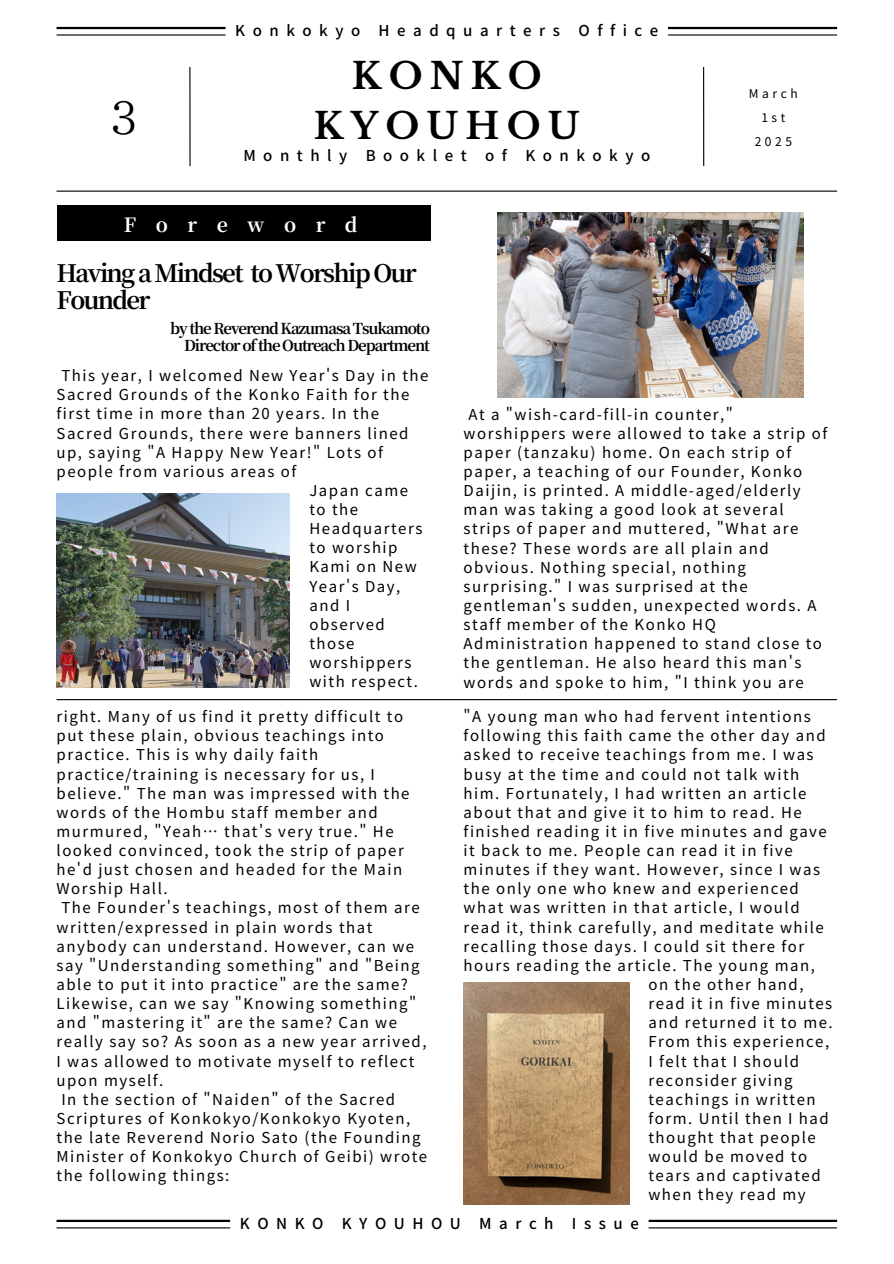
<style>
.page{position:relative;width:894px;height:1264px;background:#fff}
.page>*{position:absolute;margin:0;border:0;box-sizing:border-box;transform-origin:0 0}
.t1{font:48.15px "Honoka Mincho";color:#000}
.t2{font:700 36px/49.5px "Libre Baskerville";letter-spacing:.2em;color:#000;text-align:center}
.t3{font:700 24px/27px "Source Han Serif JP";letter-spacing:-.07em;color:#000}
.t4{font:700 19.5px "Source Han Serif JP";letter-spacing:1em;color:#fff}
.t5{font:15px/19.2px "Noto Sans JP";letter-spacing:.1em;color:#000}
.t6{font:500 15px "Noto Sans JP";letter-spacing:.5em;color:#000}
.t7{font:700 15px/16.8px "Source Han Serif JP";letter-spacing:-.07em;color:#000;text-align:right}
.t8{font:12px "Noto Sans JP";letter-spacing:.3em;color:#000}
</style>
<div class="page">
<hr style="left:189px;top:67px;width:1px;height:99px;background:#000">
<hr style="left:702px;top:67px;width:2px;height:99px;background:#000">
<hr style="left:57px;top:27px;width:779px;height:2px;background:#000">
<hr style="left:57px;top:34px;width:779px;height:2px;background:#000">
<hr style="left:57px;top:190px;width:779px;height:2px;background:#000">
<hr style="left:57px;top:699px;width:779px;height:1px;background:#000">
<hr style="left:57px;top:1219px;width:779px;height:2px;background:#000">
<hr style="left:57px;top:1227px;width:779px;height:1px;background:#000">
<img style="left:57px;top:493px;width:232px;height:194px">
<svg style="left:225px;top:26px;width:443px;height:10px"></svg>
<svg style="left:230px;top:1219px;width:418px;height:10px"></svg>
<div style="left:56px;top:205px;width:374px;height:36px;background:#000"></div>
<img style="left:498px;top:212px;width:304px;height:186px">
<img style="left:463px;top:982px;width:166px;height:222px">
<p class="t1" style="left:107px;top:94px;width:33px">３</p>
<h4 class="t6" style="left:235px;top:18px;width:424px">Konkokyo Headquarters Office</h4>
<h4 class="t2" style="left:314px;top:52px;width:267px">KONKO<br>KYOUHOU</h4>
<p class="t6" style="left:243px;top:143px;width:408px">Monthly Booklet of Konkokyo</p>
<p class="t4" style="left:124px;top:209px;width:235px">Foreword</p>
<p class="t3" style="left:57px;top:258px;width:362px">Having a Mindset to Worship Our<br>Founder</p>
<h5 class="t7" style="left:170px;top:319px;width:261px">by the Reverend Kazumasa Tsukamoto<br>Director of the Outreach Department</h5>
<p class="t8" style="left:748px;top:84px;width:50px">March</p>
<h1 class="t8" style="left:761px;top:108px;width:26px">1st</h1>
<p class="t8" style="left:754px;top:132px;width:39px">2025</p>
<h2 class="t5" style="left:61px;top:365px;width:368px">This year, I welcomed New Year's Day in the</h2>
<h2 class="t5" style="left:57px;top:384px;width:354px">Sacred Grounds of the Konko Faith for the</h2>
<h2 class="t5" style="left:57px;top:403px;width:324px">first time in more than 20 years. In the</h2>
<h2 class="t5" style="left:57px;top:422px;width:353px">Sacred Grounds, there were banners lined</h2>
<h2 class="t5" style="left:57px;top:442px;width:328px">up, saying "A Happy New Year!" Lots of</h2>
<h2 class="t5" style="left:57px;top:461px;width:241px">people from various areas of</h2>
<h2 class="t5" style="left:309px;top:480px;width:100px">Japan came</h2>
<h2 class="t5" style="left:309px;top:499px;width:50px">to the</h2>
<h2 class="t5" style="left:309px;top:518px;width:114px">Headquarters</h2>
<h2 class="t5" style="left:309px;top:537px;width:90px">to worship</h2>
<h2 class="t5" style="left:309px;top:556px;width:109px">Kami on New</h2>
<h2 class="t5" style="left:309px;top:575px;width:92px">Year's Day,</h2>
<h4 class="t5" style="left:309px;top:595px;width:110px">and I observed those worshippers with respect.</h4>
<p class="t5" style="left:57px;top:706px;width:348px">right. Many of us find it pretty difficult to</p>
<p class="t5" style="left:57px;top:725px;width:329px">put these plain, obvious teachings into</p>
<p class="t5" style="left:57px;top:744px;width:263px">practice. This is why daily faith</p>
<p class="t5" style="left:57px;top:763px;width:320px">practice/training is necessary for us, I</p>
<p class="t5" style="left:57px;top:782px;width:354px">believe." The man was impressed with the</p>
<p class="t5" style="left:57px;top:801px;width:322px">words of the Hombu staff member and</p>
<p class="t5" style="left:57px;top:821px;width:338px">murmured, "Yeah… that's very true." He</p>
<p class="t5" style="left:57px;top:840px;width:349px">looked convinced, took the strip of paper</p>
<p class="t5" style="left:57px;top:859px;width:347px">he'd just chosen and headed for the Main</p>
<p class="t5" style="left:57px;top:878px;width:113px">Worship Hall.</p>
<p class="t5" style="left:61px;top:897px;width:359px">The Founder's teachings, most of them are</p>
<p class="t5" style="left:57px;top:916px;width:317px">written/expressed in plain words that</p>
<p class="t5" style="left:57px;top:935px;width:359px">anybody can understand. However, can we</p>
<p class="t5" style="left:57px;top:954px;width:364px">say " Understanding something" and " Being</p>
<p class="t5" style="left:57px;top:974px;width:353px">able to put it into practice" are the same?</p>
<p class="t5" style="left:57px;top:993px;width:358px">Likewise, can we say " Knowing something"</p>
<p class="t5" style="left:57px;top:1012px;width:342px">and " mastering it" are the same? Can we</p>
<p class="t5" style="left:57px;top:1031px;width:371px">really say so? As soon as a new year arrived,</p>
<p class="t5" style="left:57px;top:1050px;width:359px">I was allowed to motivate myself to reflect</p>
<p class="t5" style="left:57px;top:1069px;width:108px">upon myself.</p>
<p class="t5" style="left:61px;top:1088px;width:335px">In the section of " Naiden" of the Sacred</p>
<p class="t5" style="left:57px;top:1107px;width:355px">Scriptures of Konkokyo/Konkokyo Kyoten,</p>
<p class="t5" style="left:57px;top:1127px;width:365px">the late Reverend Norio Sato (the Founding</p>
<p class="t5" style="left:57px;top:1146px;width:372px">Minister of Konkokyo Church of Geibi) wrote</p>
<p class="t5" style="left:57px;top:1165px;width:174px">the following things:</p>
<p class="t5" style="left:463px;top:404px;width:365px;text-indent:5px">At a "wish-card-fill-in counter," worshippers were allowed to take a strip of paper (tanzaku) home. On each strip of paper, a teaching of our Founder, Konko Daijin, is printed. A middle-aged/elderly man was taking a good look at several strips of paper and muttered, "What are these? These words are all plain and obvious. Nothing special, nothing surprising." I was surprised at the gentleman's sudden, unexpected words. A staff member of the Konko HQ Administration happened to stand close to the gentleman. He also heard this man's words and spoke to him, " I think you are</p>
<p class="t5" style="left:463px;top:706px;width:348px">"A young man who had fervent intentions</p>
<p class="t5" style="left:463px;top:725px;width:363px">following this faith came the other day and</p>
<p class="t5" style="left:463px;top:744px;width:351px">asked to receive teachings from me. I was</p>
<p class="t5" style="left:463px;top:763px;width:337px">busy at the time and could not talk with</p>
<p class="t5" style="left:463px;top:782px;width:344px">him. Fortunately, I had written an article</p>
<p class="t5" style="left:463px;top:801px;width:339px">about that and give it to him to read. He</p>
<p class="t5" style="left:463px;top:821px;width:364px">finished reading it in five minutes and gave</p>
<p class="t5" style="left:463px;top:840px;width:330px">it back to me. People can read it in five</p>
<p class="t5" style="left:463px;top:859px;width:358px">minutes if they want. However, since I was</p>
<p class="t5" style="left:463px;top:878px;width:337px">the only one who knew and experienced</p>
<p class="t5" style="left:463px;top:897px;width:337px">what was written in that article, I would</p>
<p class="t5" style="left:463px;top:916px;width:361px">read it, think carefully, and meditate while</p>
<p class="t5" style="left:463px;top:935px;width:342px">recalling those days. I could sit there for</p>
<p class="t5" style="left:463px;top:954px;width:353px">hours reading the article. The young man,</p>
<p class="t5" style="left:648px;top:974px;width:157px">on the other hand,</p>
<p class="t5" style="left:648px;top:993px;width:185px">read it in five minutes</p>
<p class="t5" style="left:648px;top:1012px;width:186px">and returned it to me.</p>
<p class="t5" style="left:648px;top:1031px;width:182px">From this experience,</p>
<p class="t5" style="left:648px;top:1050px;width:152px">I felt that I should</p>
<p class="t5" style="left:648px;top:1069px;width:146px">reconsider giving</p>
<h3 class="t5" style="left:648px;top:1088px;width:182px">teachings in written form. Until then I had thought that people would be moved to tears and captivated when they read my</h3>
<p class="t6" style="left:240px;top:1211px;width:400px">KONKO KYOUHOU March Issue</p>
</div>
